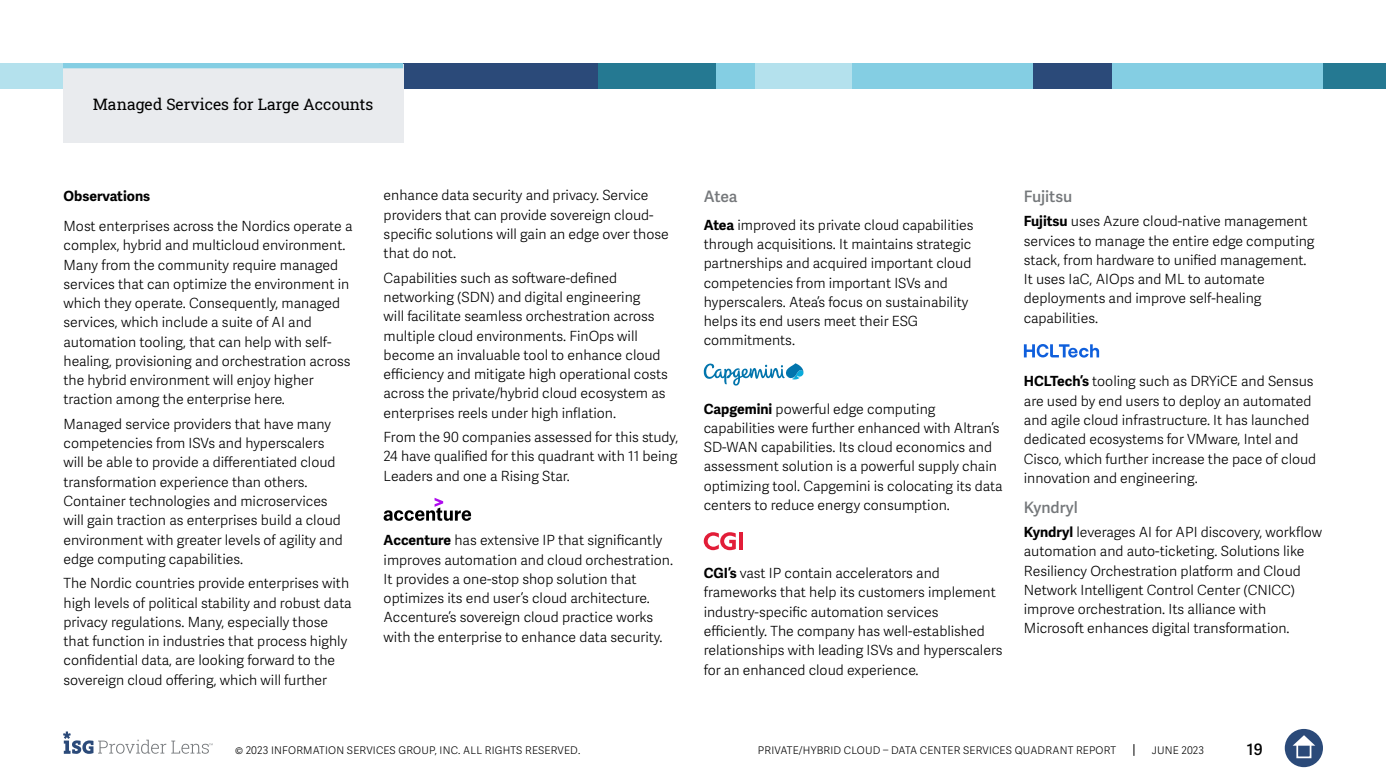
<style>
.page{position:relative;width:1386px;height:780px;background:#fff}
.page>*{position:absolute;margin:0;border:0;box-sizing:border-box;transform-origin:0 0}
.t1{font:15.75px "Roboto Slab ISG P Regular";color:#000}
.t2{font:600 15.75px "Adelle Sans";color:#75787b}
.t3{font:600 15.75px "Adelle Sans";color:#000}
.t4{font:300 14px/19.2px "Adelle Sans";color:#000101}
.t5{font:700 14px "Adelle Sans";color:#000}
.t6{font:300 10.5px "Adelle Sans";letter-spacing:.02em;color:#000}
.s1{font-weight:700;color:#000}
</style>
<div class="page">
<svg style="left:1133px;top:744px;width:1px;height:12px"></svg>
<div style="left:1285px;top:729px;width:38px;height:38px;background:#2b4a79;border-radius:50%"></div>
<svg style="left:1293px;top:735px;width:22px;height:10px"></svg>
<div style="left:1296px;top:743px;width:15px;height:15px;border:2px solid #fff"></div>
<svg style="left:63px;top:731px;width:150px;height:23px"></svg>
<div style="left:1047px;top:63px;width:276px;height:26px;background:#84cee3"></div>
<div style="left:0;top:63px;width:158px;height:26px;background:#b4e1ed"></div>
<div style="left:850px;top:63px;width:184px;height:26px;background:#84cee3"></div>
<div style="left:1323px;top:63px;width:63px;height:26px;background:#257992"></div>
<div style="left:1033px;top:63px;width:79px;height:26px;background:#2b4a79"></div>
<div style="left:754px;top:63px;width:98px;height:26px;background:#b4e1ed"></div>
<div style="left:598px;top:63px;width:157px;height:26px;background:#84cee3"></div>
<div style="left:598px;top:63px;width:118px;height:26px;background:#257992"></div>
<div style="left:379px;top:63px;width:219px;height:26px;background:#2b4a79"></div>
<svg style="left:384px;top:498px;width:87px;height:23px"></svg>
<svg style="left:704px;top:363px;width:100px;height:22px"></svg>
<svg style="left:704px;top:532px;width:32px;height:18px"></svg>
<hr style="left:739px;top:532px;width:3px;height:18px;background:#e21d38">
<svg style="left:1024px;top:344px;width:75px;height:13px"></svg>
<div style="left:63px;top:64px;width:340px;height:79px;background:#e9ebee"></div>
<div style="left:63px;top:63px;width:340px;height:5px;background:#84cee3"></div>
<p class="t1" style="left:93px;top:93px;width:282px">Managed Services for Large Accounts</p>
<p class="t5" style="left:64px;top:188px;width:88px">Observations</p>
<p class="t4" style="left:64px;top:217px;width:291px">Most enterprises across the Nordics operate a complex, hybrid and multicloud environment.<br>Many from the community require managed services that can optimize the environment in which they operate. Consequently, managed services, which include a suite of AI and automation tooling, that can help with self&shy;healing, provisioning and orchestration across the hybrid environment will enjoy higher traction among the enterprise here.</p>
<p class="t4" style="left:64px;top:415px;width:281px">Managed service providers that have many competencies from ISVs and hyperscalers will be able to provide a differentiated cloud transformation experience than others.<br>Container technologies and microservices will gain traction as enterprises build a cloud environment with greater levels of agility and edge computing capabilities.</p>
<p class="t4" style="left:64px;top:574px;width:290px">The Nordic countries provide enterprises with high levels of political stability and robust data privacy regulations. Many, especially those that function in industries that process highly confidential data, are looking forward to the sovereign cloud offering, which will further</p>
<p class="t4" style="left:384px;top:186px;width:287px">enhance data security and privacy. Service providers that can provide sovereign cloud&shy;specific solutions will gain an edge over those that do not.</p>
<p class="t4" style="left:384px;top:268px;width:286px">Capabilities such as software-defined networking (SDN) and digital engineering<br>will facilitate seamless orchestration across multiple cloud environments. FinOps will become an invaluable tool to enhance cloud efficiency and mitigate high operational costs across the private/hybrid cloud ecosystem as enterprises reels under high inflation.</p>
<p class="t4" style="left:384px;top:428px;width:296px;text-align:justify">From the 90 companies assessed for this study, 24 have qualified for this quadrant with 11 being Leaders and one a Rising Star.</p>
<p class="t4" style="left:384px;top:531px;width:291px"><span class="s1">Accenture</span> has extensive IP that significantly improves automation and cloud orchestration.<br>It provides a one-stop shop solution that optimizes its end user’s cloud architecture.<br>Accenture’s sovereign cloud practice works with the enterprise to enhance data security.</p>
<p class="t2" style="left:704px;top:187px;width:35px">Atea</p>
<p class="t4" style="left:704px;top:216px;width:271px"><span class="s1">Atea</span> improved its private cloud capabilities through acquisitions. It maintains strategic partnerships and acquired important cloud competencies from important ISVs and hyperscalers. Atea’s focus on sustainability helps its end users meet their ESG commitments.</p>
<p class="t4" style="left:704px;top:399px;width:300px"><span class="s1">Capgemini</span> powerful edge computing capabilities were further enhanced with Altran’s SD-WAN capabilities. Its cloud economics and assessment solution is a powerful supply chain optimizing tool. Capgemini is colocating its data centers to reduce energy consumption.</p>
<p class="t4" style="left:704px;top:564px;width:300px"><span class="s1">CGI’s</span> vast IP contain accelerators and frameworks that help its customers implement industry-specific automation services efficiently. The company has well-established relationships with leading ISVs and hyperscalers for an enhanced cloud experience.</p>
<p class="t2" style="left:1024px;top:187px;width:50px">Fujitsu</p>
<p class="t4" style="left:1024px;top:212px;width:292px"><span class="s1">Fujitsu</span> uses Azure cloud-native management services to manage the entire edge computing stack, from hardware to unified management.<br>It uses IaC, AIOps and ML to automate deployments and improve self-healing capabilities.</p>
<p class="t4" style="left:1024px;top:372px;width:294px"><span class="s1">HCLTech’s</span> tooling such as DRYiCE and Sensus are used by end users to deploy an automated and agile cloud infrastructure. It has launched dedicated ecosystems for VMware, Intel and Cisco, which further increase the pace of cloud innovation and engineering.</p>
<p class="t2" style="left:1024px;top:498px;width:55px">Kyndryl</p>
<p class="t4" style="left:1024px;top:523px;width:300px"><span class="s1">Kyndryl</span> leverages AI for API discovery, workflow automation and auto-ticketing. Solutions like Resiliency Orchestration platform and Cloud Network Intelligent Control Center (CNICC) improve orchestration. Its alliance with Microsoft enhances digital transformation.</p>
<p class="t6" style="left:235px;top:744px;width:347px">© 2023 INFORMATION SERVICES GROUP, INC. ALL RIGHTS RESERVED.</p>
<p class="t6" style="left:758px;top:744px;width:360px">PRIVATE/HYBRID CLOUD – DATA CENTER SERVICES QUADRANT REPORT</p>
<p class="t6" style="left:1152px;top:744px;width:54px">JUNE 2023</p>
<p class="t3" style="left:1247px;top:740px;width:18px">19</p>
</div>
